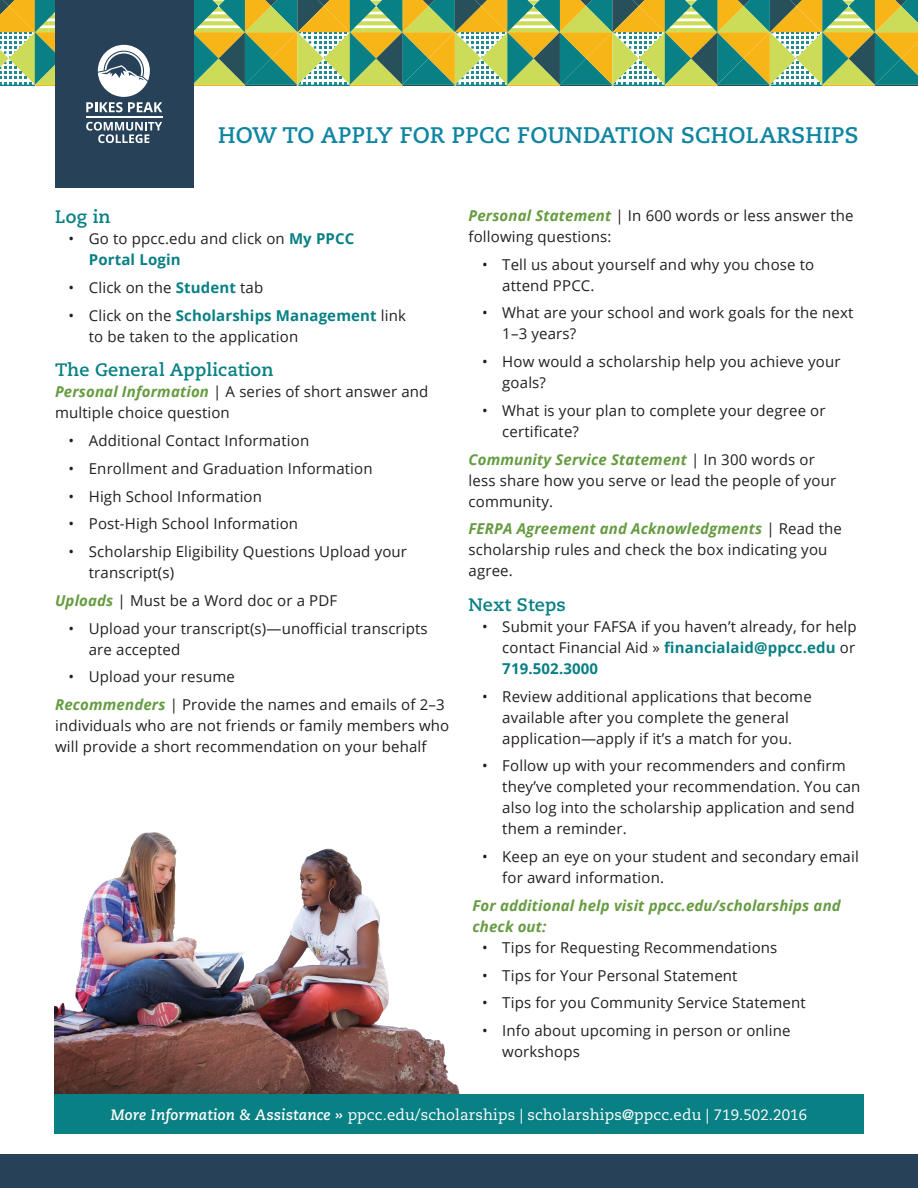
<style>
.page{position:relative;width:918px;height:1188px;background:#fff}
.page>*{position:absolute;margin:0;border:0;box-sizing:border-box;transform-origin:0 0}
.t1{font:700 22.5px "Caecilia LT Pro 75";letter-spacing:.01em;color:#0f85a2}
.t2{font:700 18px "Caecilia LT Pro 75";letter-spacing:.01em;color:#088084}
.t3{font:15px/21px "Open Sans";letter-spacing:.01em;color:#231f20}
.t4{font:15px "Caecilia LT Pro 55 Roman";letter-spacing:.01em;color:#fff}
.t5{font:italic 700 15px/21px "Open Sans";letter-spacing:.01em;color:#669c41}
.s1{font-weight:700;color:#088084}
.s2{font-weight:700;font-style:italic;color:#669c41}
.s3{font-family:"Caecilia LT Pro 76";font-weight:700;font-style:italic}
</style>
<div class="page">
<div style="left:0;top:1155px;width:918px;height:33px;background:#274159"></div>
<svg style="left:0;top:0;width:918px;height:85px"></svg>
<div style="left:55px;top:0;width:139px;height:188px;background:#274159"></div>
<hr style="left:86px;top:116px;width:76px;height:2px;background:#fff">
<svg style="left:86px;top:122px;width:76px;height:21px"></svg>
<svg style="left:86px;top:45px;width:76px;height:67px"></svg>
<img style="left:54px;top:832px;width:406px;height:262px">
<div style="left:54px;top:1094px;width:810px;height:40px;background:#088084"></div>
<h1 class="t1" style="left:218px;top:120px;width:642px">HOW TO APPLY FOR PPCC FOUNDATION SCHOLARSHIPS</h1>
<p class="t2" style="left:55px;top:205px;width:57px">Log in</p>
<p class="t3" style="left:89px;top:228px;width:267px;text-indent:-20px">• Go to ppcc.edu and click on <span class="s1">My PPCC<br>Portal Login</span></p>
<p class="t3" style="left:69px;top:277px;width:196px">• Click on the <span class="s1">Student</span> tab</p>
<p class="t3" style="left:89px;top:305px;width:319px;text-indent:-20px">• Click on the <span class="s1">Scholarships Management</span> link to be taken to the application</p>
<p class="t2" style="left:55px;top:358px;width:220px">The General Application</p>
<p class="t3" style="left:55px;top:381px;width:375px"><span class="s2">Personal Information</span> | A series of short answer and multiple choice question</p>
<p class="t3" style="left:69px;top:430px;width:242px">• Additional Contact Information</p>
<p class="t3" style="left:69px;top:458px;width:306px">• Enrollment and Graduation Information</p>
<p class="t3" style="left:69px;top:485px;width:195px">• High School Information</p>
<p class="t3" style="left:69px;top:513px;width:231px">• Post-High School Information</p>
<p class="t3" style="left:89px;top:541px;width:320px;text-indent:-20px">• Scholarship Eligibility Questions Upload your transcript(s)</p>
<p class="t3" style="left:55px;top:590px;width:284px"><span class="s2">Uploads</span> | Must be a Word doc or a PDF</p>
<p class="t3" style="left:89px;top:617px;width:340px;text-indent:-20px">• Upload your transcript(s)—unofficial transcripts are accepted</p>
<p class="t3" style="left:55px;top:663px;width:391px;line-height:27.8px;text-indent:14px">• Upload your resume<br><span class="s2">Recommenders</span> | Provide the names and emails of 2–3</p>
<p class="t3" style="left:55px;top:715px;width:396px">individuals who are not friends or family members who will provide a short recommendation on your behalf</p>
<p class="t3" style="left:469px;top:205px;width:387px"><span class="s2">Personal Statement</span> | In 600 words or less answer the following questions:</p>
<p class="t3" style="left:502px;top:253px;width:314px;text-indent:-20px">• Tell us about yourself and why you chose to attend PPCC.</p>
<p class="t3" style="left:502px;top:302px;width:353px;text-indent:-20px">• What are your school and work goals for the next<br>1–3 years?</p>
<p class="t3" style="left:502px;top:351px;width:340px;text-indent:-20px">• How would a scholarship help you achieve your goals?</p>
<p class="t3" style="left:502px;top:400px;width:325px;text-indent:-20px">• What is your plan to complete your degree or certificate?</p>
<p class="t3" style="left:469px;top:448px;width:369px"><span class="s2">Community Service Statement</span> | In 300 words or less share how you serve or lead the people of your community.</p>
<p class="t3" style="left:469px;top:518px;width:375px"><span class="s2">FERPA Agreement and Acknowledgments</span> | Read the scholarship rules and check the box indicating you agree.</p>
<p class="t2" style="left:469px;top:592px;width:99px">Next Steps</p>
<p class="t3" style="left:502px;top:616px;width:356px;text-align:justify;text-indent:-20px">• Submit your FAFSA if you haven’t already, for help contact Financial Aid » <span class="s1">financialaid@ppcc.edu</span> or <span class="s1">719.502.3000</span></p>
<p class="t3" style="left:482px;top:685px;width:331px;text-align:center">• Review additional applications that become available after you complete the general application—apply if it’s a match for you.</p>
<p class="t3" style="left:502px;top:755px;width:360px;text-indent:-20px">• Follow up with your recommenders and confirm they’ve completed your recommendation. You can also log into the scholarship application and send them a reminder.</p>
<p class="t3" style="left:502px;top:846px;width:358px;text-indent:-20px">• Keep an eye on your student and secondary email for award information.</p>
<p class="t5" style="left:472px;top:895px;width:370px">For additional help visit ppcc.edu/scholarships and check out:</p>
<p class="t3" style="left:482px;top:937px;width:297px">• Tips for Requesting Recommendations</p>
<p class="t3" style="left:482px;top:964px;width:257px">• Tips for Your Personal Statement</p>
<p class="t3" style="left:482px;top:992px;width:325px">• Tips for you Community Service Statement</p>
<p class="t3" style="left:502px;top:1020px;width:290px;text-indent:-20px">• Info about upcoming in person or online workshops</p>
<p class="t4" style="left:111px;top:1105px;width:698px"><span class="s3">More Information &amp; Assistance »</span> ppcc.edu/scholarships | scholarships@ppcc.edu | 719.502.2016</p>
</div>
